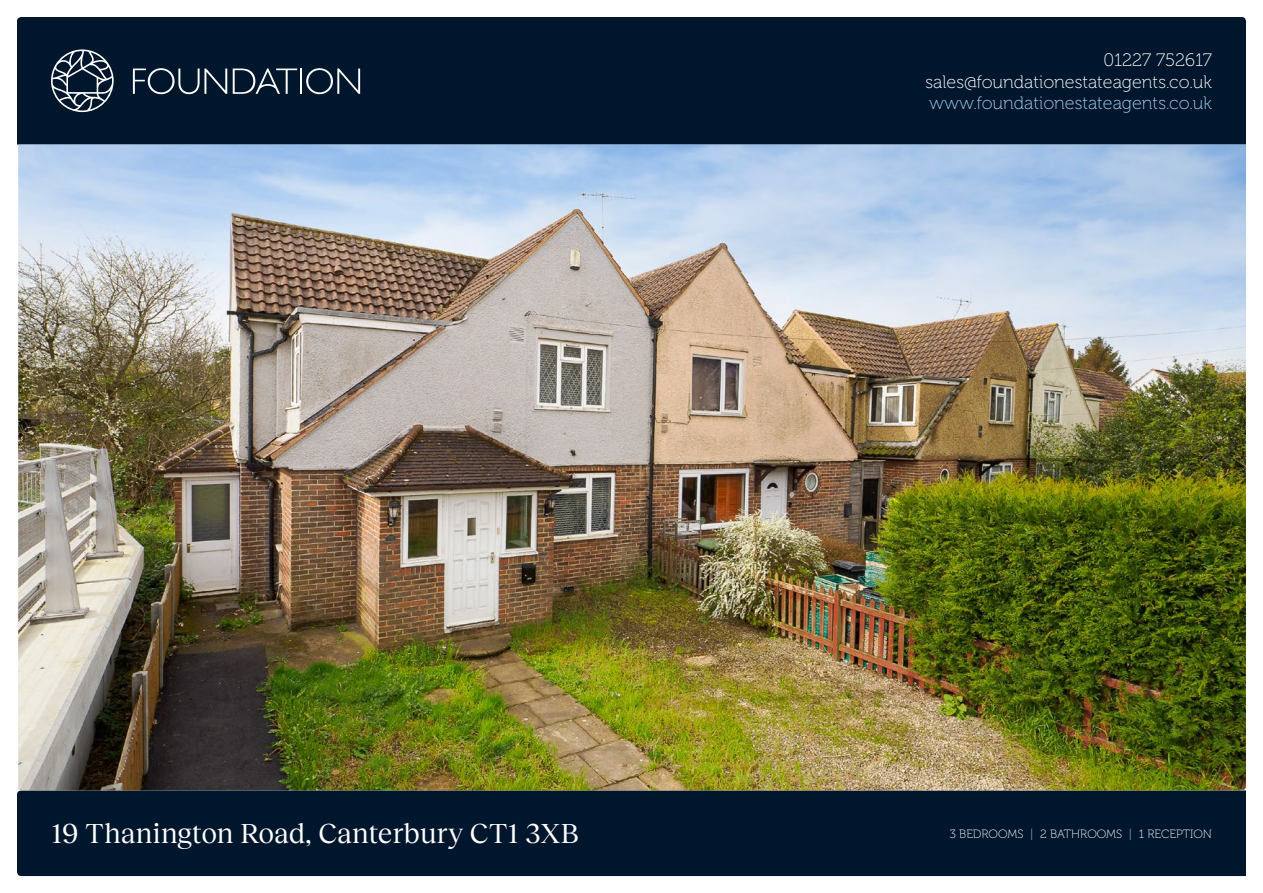
<style>
.page{position:relative;width:1263px;height:893px;background:#fff}
.page>*{position:absolute;margin:0;border:0;box-sizing:border-box;transform-origin:0 0}
.t1{font:28.5px "Reckless Neue";color:#fff}
.t2{font:18px/21.6px "Museo 100";color:#fff;text-align:right}
.t3{font:18px "Museo 100";color:#a7cfee}
.t4{font:12px "Museo 100";color:#fff}
.s1{color:#a7cfee}
</style>
<div class="page">
<div style="left:17px;top:790px;width:1229px;height:86px;background:#00162c"></div>
<div style="left:17px;top:17px;width:1229px;height:128px;background:#00162c"></div>
<hr style="left:300px;top:69px;width:2px;height:25px;background:#fff">
<svg style="left:233px;top:68px;width:64px;height:26px"></svg>
<svg style="left:133px;top:68px;width:94px;height:26px"></svg>
<svg style="left:306px;top:68px;width:54px;height:26px"></svg>
<svg style="left:51px;top:49px;width:63px;height:63px"></svg>
<img style="left:18px;top:145px;width:1228px;height:645px">
<p class="t2" style="left:925px;top:50px;width:288px">01227 752617 sales@foundationestateagents.co.uk</p>
<p class="t3" style="left:929px;top:94px;width:284px">www.foundationestateagents.co.uk</p>
<h1 class="t1" style="left:51px;top:813px;width:530px">19 Thanington Road, Canterbury CT1 3XB</h1>
<p class="t4" style="left:950px;top:827px;width:264px">3 BEDROOMS <span class="s1">|</span> 2 BATHROOMS <span class="s1">|</span> 1 RECEPTION</p>
</div>
